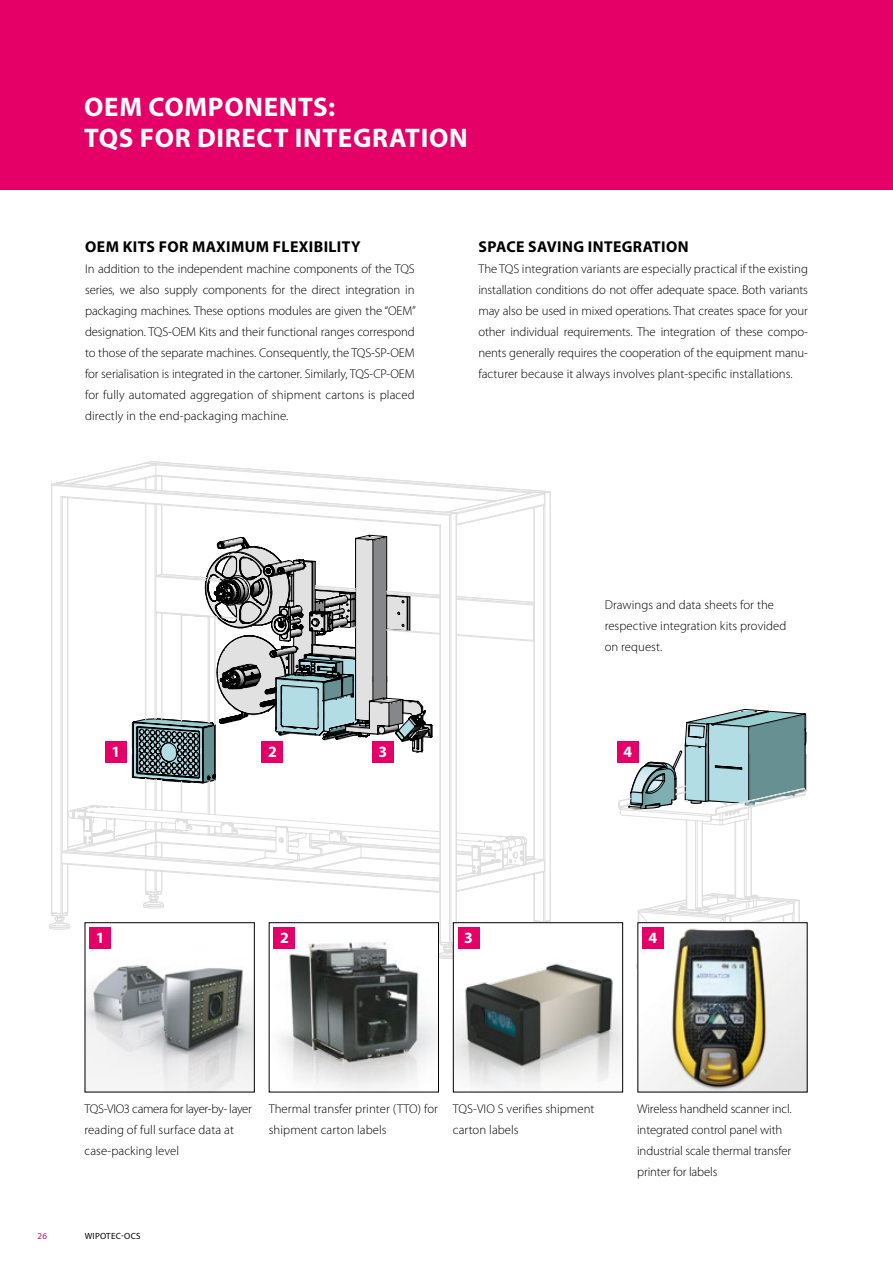
<style>
.page{position:relative;width:893px;height:1263px;background:#fff}
.page>*{position:absolute;margin:0;border:0;box-sizing:border-box;transform-origin:0 0}
.t1{font:700 27px/31.5px "Myriad Pro";letter-spacing:.025em;color:#fff}
.t2{font:700 15.75px "Myriad Pro";letter-spacing:.025em;color:#000}
.t3{font:700 15.75px "Myriad Pro";color:#fff}
.t4{font:300 12.75px/21px "Myriad Pro";letter-spacing:.005em;color:#000}
.t5{font:9px "Myriad Pro";letter-spacing:.03em;color:#000}
.t6{font:9px "Myriad Pro";color:#e50068}
</style>
<div class="page">
<svg style="left:49px;top:461px;width:757px;height:514px"></svg>
<img style="left:271px;top:924px;width:166px;height:164px">
<div style="left:269px;top:922px;width:170px;height:170px;border:1px solid #000"></div>
<img style="left:87px;top:924px;width:166px;height:166px">
<div style="left:85px;top:922px;width:170px;height:170px;border:1px solid #000"></div>
<img style="left:455px;top:924px;width:166px;height:166px">
<div style="left:453px;top:922px;width:170px;height:170px;border:1px solid #000"></div>
<img style="left:639px;top:924px;width:166px;height:166px">
<div style="left:0;top:0;width:893px;height:189px;background:#e50068"></div>
<div style="left:105px;top:741px;width:21px;height:21px;background:#e50068"></div>
<div style="left:90px;top:928px;width:21px;height:21px;background:#e50068"></div>
<div style="left:372px;top:741px;width:21px;height:21px;background:#e50068"></div>
<div style="left:458px;top:928px;width:21px;height:21px;background:#e50068"></div>
<div style="left:262px;top:741px;width:21px;height:21px;background:#e50068"></div>
<div style="left:274px;top:928px;width:21px;height:21px;background:#e50068"></div>
<div style="left:617px;top:741px;width:21px;height:21px;background:#e50068"></div>
<div style="left:642px;top:927px;width:21px;height:21px;background:#e50068"></div>
<h1 class="t1" style="left:84px;top:90px;width:385px">OEM COMPONENTS:<br>TQS FOR DIRECT INTEGRATION</h1>
<p class="t2" style="left:85px;top:236px;width:277px">OEM KITS FOR MAXIMUM FLEXIBILITY</p>
<p class="t4" style="left:85px;top:258px;width:332px;text-align:justify">In addition to the independent machine components of the TQS series, we also supply components for the direct integration in packaging machines. These options modules are given the “OEM” designation. TQS-OEM Kits and their functional ranges correspond to those of the separate machines. Consequently, the TQS-SP-OEM for serialisation is integrated in the cartoner. Similarly, TQS-CP-OEM for fully automated aggregation of shipment cartons is placed directly in the end-packaging machine.</p>
<p class="t2" style="left:479px;top:236px;width:212px">SPACE SAVING INTEGRATION</p>
<p class="t4" style="left:478px;top:258px;width:331px;text-align:justify">The TQS integration variants are especially practical if the existing installation conditions do not offer adequate space. Both variants may also be used in mixed operations. That creates space for your other individual requirements. The integration of these compo&shy;nents generally requires the cooperation of the equipment manu&shy;facturer because it always involves plant-specific installations.</p>
<p class="t3" style="left:111px;top:741px;width:10px">1</p>
<p class="t3" style="left:268px;top:741px;width:10px">2</p>
<p class="t3" style="left:379px;top:741px;width:10px">3</p>
<p class="t4" style="left:605px;top:594px;width:183px">Drawings and data sheets for the respective integration kits provided on request.</p>
<p class="t3" style="left:623px;top:741px;width:10px">4</p>
<p class="t3" style="left:96px;top:928px;width:10px">1</p>
<p class="t3" style="left:280px;top:928px;width:10px">2</p>
<p class="t3" style="left:464px;top:928px;width:10px">3</p>
<p class="t3" style="left:648px;top:927px;width:10px">4</p>
<p class="t4" style="left:85px;top:1098px;width:169px">TQS-VIO3 camera for layer-by- layer reading of full surface data at case-packing level</p>
<p class="t4" style="left:269px;top:1098px;width:171px">Thermal transfer printer (TTO) for shipment carton labels</p>
<p class="t4" style="left:453px;top:1098px;width:143px">TQS-VIO S verifies shipment carton labels</p>
<p class="t4" style="left:637px;top:1098px;width:156px">Wireless handheld scanner incl. integrated control panel with industrial scale thermal transfer printer for labels</p>
<p class="t6" style="left:38px;top:1230px;width:11px">26</p>
<p class="t5" style="left:85px;top:1230px;width:57px">WIPOTEC-OCS</p>
</div>
